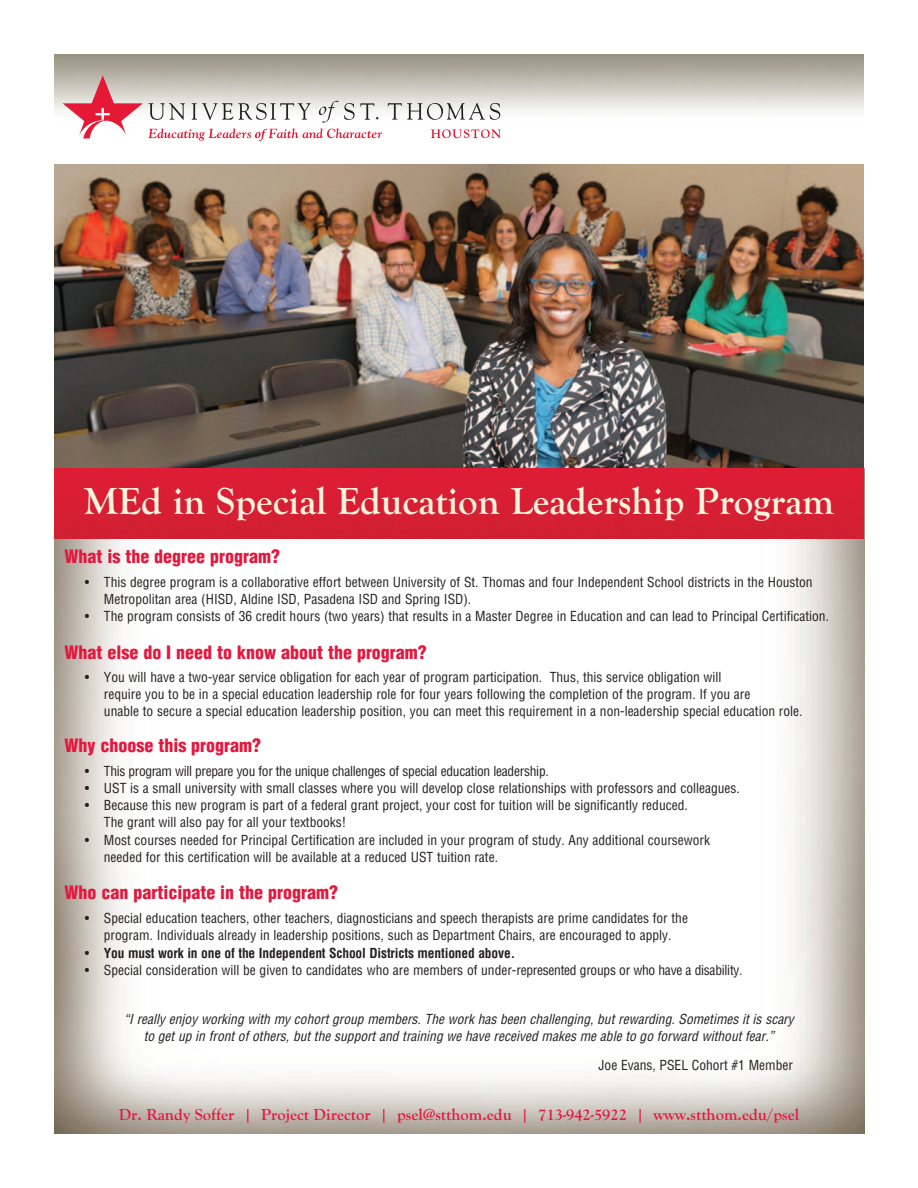
<style>
.page{position:relative;width:918px;height:1188px;background:#fff}
.page>*{position:absolute;margin:0;border:0;box-sizing:border-box;transform-origin:0 0}
.t1{font:700 39px "Goudy Old Style T";color:#fbf4dd}
.t2{font:900 condensed 18px "Helvetica";color:#e4183e}
.t3{font:700 16.5px "Goudy Old Style T";color:#e4183e}
.t4{font:condensed 13.5px/17.2px "Helvetica";color:#231f20}
.t5{font:italic condensed 13.5px/17.2px "Helvetica";color:#231f20;text-align:center}
.t6{font:condensed 13.5px "Helvetica";letter-spacing:-.02em;color:#231f20}
.t7{font:700 condensed 13.5px "Helvetica";letter-spacing:-.01em;color:#231f20}
.s1{font-weight:400}
</style>
<div class="page">
<img style="left:54px;top:538px;width:810px;height:596px">
<img style="left:54px;top:164px;width:810px;height:304px">
<div style="left:54px;top:468px;width:810px;height:70px;background:#d81e34"></div>
<svg style="left:388px;top:103px;width:112px;height:17px"></svg>
<svg style="left:63px;top:75px;width:319px;height:66px"></svg>
<svg style="left:431px;top:129px;width:70px;height:9px"></svg>
<h1 class="t1" style="left:84px;top:478px;width:752px">MEd in Special Education Leadership Program</h1>
<h2 class="t2" style="left:64px;top:547px;width:217px">What is the degree program?</h2>
<p class="t4" style="left:104px;top:573px;width:710px;text-indent:-19px">• This degree program is a collaborative effort between University of St. Thomas and four Independent School districts in the Houston<br>Metropolitan area (HISD, Aldine ISD, Pasadena ISD and Spring ISD).</p>
<p class="t4" style="left:85px;top:608px;width:746px">• The program consists of 36 credit hours (two years) that results in a Master Degree in Education and can lead to Principal Certification.</p>
<h2 class="t2" style="left:64px;top:642px;width:364px">What else do I need to know about the program?</h2>
<p class="t4" style="left:104px;top:668px;width:700px;text-indent:-19px">• You will have a two-year service obligation for each year of program participation. Thus, this service obligation will<br>require you to be in a special education leadership role for four years following the completion of the program. If you are<br>unable to secure a special education leadership position, you can meet this requirement in a non-leadership special education role.</p>
<h2 class="t2" style="left:64px;top:736px;width:198px">Why choose this program?</h2>
<p class="t6" style="left:85px;top:763px;width:466px">• This program will prepare you for the unique challenges of special education leadership.</p>
<p class="t4" style="left:85px;top:779px;width:657px">• UST is a small university with small classes where you will develop close relationships with professors and colleagues.</p>
<p class="t4" style="left:104px;top:797px;width:586px;text-indent:-19px">• Because this new program is part of a federal grant project, your cost for tuition will be significantly reduced.<br>The grant will also pay for all your textbooks!</p>
<p class="t4" style="left:104px;top:831px;width:608px;text-indent:-19px">• Most courses needed for Principal Certification are included in your program of study. Any additional coursework needed for this certification will be available at a reduced UST tuition rate.</p>
<h2 class="t2" style="left:64px;top:883px;width:275px">Who can participate in the program?</h2>
<p class="t4" style="left:85px;top:909px;width:605px;text-align:center">• Special education teachers, other teachers, diagnosticians and speech therapists are prime candidates for the program. Individuals already in leadership positions, such as Department Chairs, are encouraged to apply.</p>
<p class="t7" style="left:85px;top:945px;width:432px"><span class="s1">•</span> You must work in one of the Independent School Districts mentioned above.</p>
<p class="t4" style="left:85px;top:962px;width:659px">• Special consideration will be given to candidates who are members of under-represented groups or who have a disability.</p>
<p class="t5" style="left:124px;top:1010px;width:671px">“I really enjoy working with my cohort group members. The work has been challenging, but rewarding. Sometimes it is scary to get up in front of others, but the support and training we have received makes me able to go forward without fear.”</p>
<p class="t4" style="left:599px;top:1056px;width:196px">Joe Evans, PSEL Cohort #1 Member</p>
<p class="t3" style="left:119px;top:1104px;width:682px">Dr. Randy Soffer | Project Director | psel@stthom.edu | 713-942-5922 | www.stthom.edu/psel</p>
</div>
